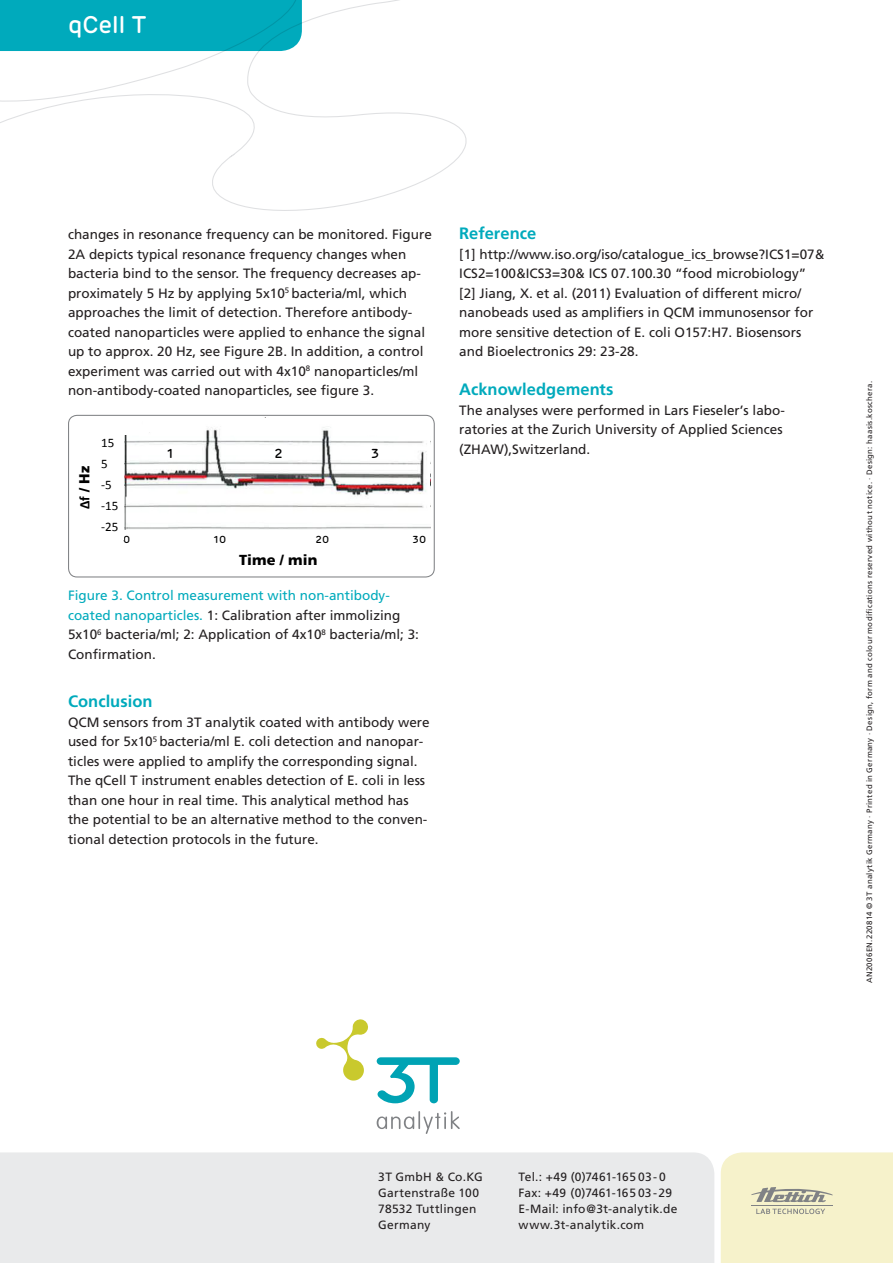
<style>
.page{position:relative;width:893px;height:1263px;background:#fff}
.page>*{position:absolute;margin:0;border:0;box-sizing:border-box;transform-origin:0 0}
.Application_Note_Nam{font:500 24px "Rubrik";color:#fff}
.titel{font:700 16.5px "Frutiger LT Std";color:#00aabc}
.t1{font:900 14.55px "Frutiger LT Std";color:#000}
.Inhalt_null_einzug{font:13.5px/19.5px "Frutiger LT Std";color:#231f20}
.t2{font:13.05px/21px "Calibri";color:#000}
.t3{font:500 13.05px "Rubrik";color:#000}
.t4{font:12px "Frutiger LT Std";letter-spacing:.02em;color:#231f20}
.t5{font:500 10.2px "Rubrik";color:#000}
.Drucknorm{font:7.8px "Frutiger LT Std";letter-spacing:.04em;color:#231f20}
.s1{font-family:"Calibri";font-weight:700}
.s2{color:#00aabc}
</style>
<div class="page">
<div style="left:0;top:1152px;width:714px;height:111px;background:#e9eaeb"></div>
<svg style="left:0;top:0;width:467px;height:211px"></svg>
<svg style="left:377px;top:1111px;width:83px;height:23px"></svg>
<svg style="left:377px;top:1057px;width:83px;height:46px"></svg>
<svg style="left:316px;top:1019px;width:52px;height:62px"></svg>
<div style="left:721px;top:1152px;width:172px;height:111px;background:#f6f2cb"></div>
<hr style="left:751px;top:1205px;width:82px;height:1px;background:#808285">
<img style="left:124px;top:435px;width:306px;height:95px">
<img style="left:126px;top:415px;width:304px;height:109px">
<div style="left:143px;top:415px;width:40px;height:17px;background:#fff"></div>
<div style="left:239px;top:418px;width:39px;height:17px;background:#fff"></div>
<div style="left:355px;top:418px;width:40px;height:17px;background:#fff"></div>
<div style="left:68px;top:415px;width:367px;height:162px;border:1px solid #808285;border-radius:9px"></div>
<p class="Application_Note_Nam" style="left:68px;top:10px;width:80px">qCell T</p>
<p class="Inhalt_null_einzug" style="left:68px;top:225px;width:365px">changes in resonance frequency can be monitored. Figure 2A depicts typical resonance frequency changes when bacteria bind to the sensor. The frequency decreases ap&shy;proximately 5 Hz by applying 5x10<sup>5</sup> bacteria/ml, which approaches the limit of detection. Therefore antibody&shy;coated nanoparticles were applied to enhance the signal up to approx. 20 Hz, see Figure 2B. In addition, a control experiment was carried out with 4x10<sup>8</sup> nanoparticles/ml non-antibody-coated nanoparticles, see figure 3.</p>
<p class="t1" style="left:76px;top:509px;width:45px;rotate:-90deg"><span class="s1">Δf</span> / Hz</p>
<p class="t2" style="left:101px;top:432px;width:19px">15<br>5 -5 -15 -25</p>
<p class="t3" style="left:167px;top:446px;width:8px">1</p>
<p class="t3" style="left:275px;top:446px;width:9px">2</p>
<p class="t3" style="left:372px;top:446px;width:9px">3</p>
<p class="t5" style="left:123px;top:533px;width:9px">0</p>
<p class="t5" style="left:214px;top:533px;width:14px">10</p>
<p class="t5" style="left:316px;top:533px;width:15px">20</p>
<p class="t5" style="left:413px;top:533px;width:15px">30</p>
<p class="t1" style="left:239px;top:551px;width:80px">Time / min</p>
<p class="Inhalt_null_einzug" style="left:68px;top:586px;width:352px"><span class="s2">Figure 3. Control measurement with non-antibody&shy;coated nanoparticles.</span> 1: Calibration after immolizing 5x10<sup>6</sup> bacteria/ml; 2: Application of 4x10<sup>8</sup> bacteria/ml; 3:<br>Confirmation.</p>
<p class="titel" style="left:68px;top:692px;width:86px">Conclusion</p>
<p class="Inhalt_null_einzug" style="left:68px;top:712px;width:363px">QCM sensors from 3T analytik coated with antibody were used for 5x10<sup>5</sup> bacteria/ml E. coli detection and nanopar&shy;ticles were applied to amplify the corresponding signal.<br>The qCell T instrument enables detection of E. coli in less than one hour in real time. This analytical method has the potential to be an alternative method to the conven&shy;tional detection protocols in the future.</p>
<p class="titel" style="left:459px;top:224px;width:79px">Reference</p>
<p class="Inhalt_null_einzug" style="left:459px;top:244px;width:367px">[1] http://www.iso.org/iso/catalogue_ics_browse?ICS1=07&amp;<br>ICS2=100&amp;ICS3=30&amp; ICS 07.100.30 “food microbiology”</p>
<p class="Inhalt_null_einzug" style="left:459px;top:283px;width:356px">[2] Jiang, X. et al. (2011) Evaluation of different micro/ nanobeads used as amplifiers in QCM immunosensor for more sensitive detection of E. coli O157:H7. Biosensors and Bioelectronics 29: 23-28.</p>
<p class="titel" style="left:459px;top:380px;width:156px">Acknowledgements</p>
<p class="Inhalt_null_einzug" style="left:459px;top:400px;width:327px">The analyses were performed in Lars Fieseler’s labo&shy;ratories at the Zurich University of Applied Sciences (ZHAW),Switzerland.</p>
<p class="Drucknorm" style="left:865px;top:983px;width:604px;rotate:-90deg">AN2006EN.220814 © 3T analytik Germany · Printed in Germany · Design, form and colour modifications reserved without notice. · Design: haasis.koschera.</p>
<p class="t4" style="left:378px;top:1170px;width:106px">3T GmbH &amp; Co.KG</p>
<p class="t4" style="left:378px;top:1186px;width:102px">Gartenstraße 100</p>
<p class="t4" style="left:378px;top:1202px;width:100px">78532 Tuttlingen</p>
<p class="t4" style="left:378px;top:1218px;width:54px">Germany</p>
<p class="t4" style="left:519px;top:1170px;width:149px">Tel.: +49 (0)7461-165 03- 0</p>
<p class="t4" style="left:519px;top:1186px;width:155px">Fax: +49 (0)7461-165 03-29</p>
<p class="t4" style="left:519px;top:1202px;width:160px">E-Mail: info@3t-analytik.de</p>
<p class="t4" style="left:519px;top:1218px;width:127px">www.3t-analytik.com</p>
</div>
